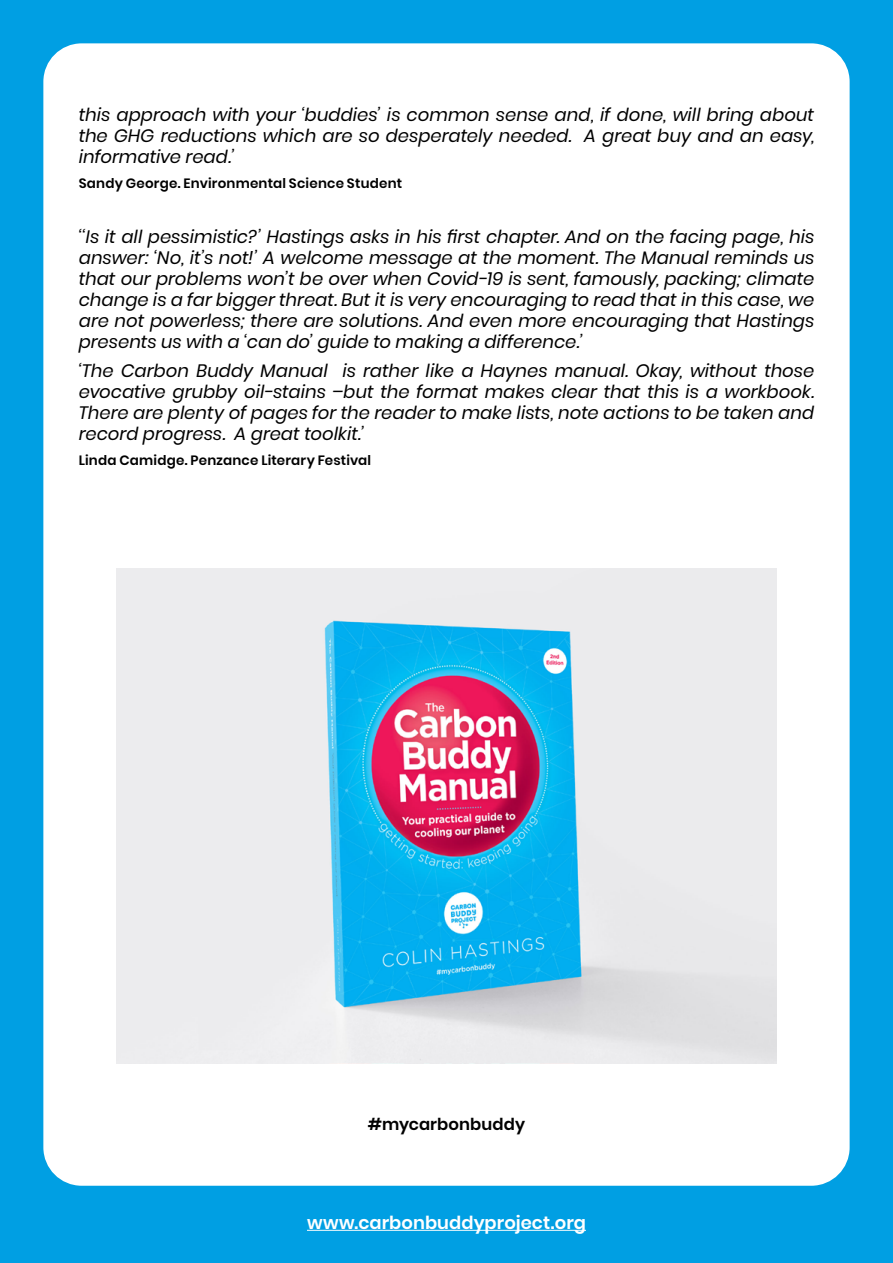
<style>
.page{position:relative;width:893px;height:1263px;background:#009fe3}
.page>*{position:absolute;margin:0;border:0;box-sizing:border-box;transform-origin:0 0}
.t1{font:italic 18px/21px "Poppins";color:#000;text-align:justify}
.t2{font:600 18px "Poppins";letter-spacing:.005em;color:#fff}
.t3{font:600 16.5px "Poppins";letter-spacing:.005em;color:#000}
.t4{font:600 13.5px "Poppins";letter-spacing:.015em;color:#000}
</style>
<div class="page">
<div style="left:43px;top:43px;width:807px;height:1143px;background:#fff;border-radius:38px"></div>
<hr style="left:307px;top:1230px;width:279px;height:1px;background:#fff">
<img style="left:117px;top:569px;width:659px;height:495px">
<p class="t1" style="left:79px;top:104px;width:737px">this approach with your ‘buddies’ is common sense and, if done, will bring about the GHG reductions which are so desperately needed. A great buy and an easy, informative read.’</p>
<p class="t4" style="left:79px;top:175px;width:325px">Sandy George. Environmental Science Student</p>
<p class="t1" style="left:79px;top:226px;width:737px">‘‘Is it all pessimistic?’ Hastings asks in his first chapter. And on the facing page, his answer: ‘No, it’s not!’ A welcome message at the moment. The Manual reminds us that our problems won’t be over when Covid-19 is sent, famously, packing; climate change is a far bigger threat. But it is very encouraging to read that in this case, we are not powerless; there are solutions. And even more encouraging that Hastings presents us with a ‘can do’ guide to making a difference.’</p>
<p class="t1" style="left:79px;top:360px;width:737px">‘The Carbon Buddy Manual is rather like a Haynes manual. Okay, without those evocative grubby oil-stains –but the format makes clear that this is a workbook.<br>There are plenty of pages for the reader to make lists, note actions to be taken and record progress. A great toolkit.’</p>
<p class="t4" style="left:79px;top:452px;width:294px">Linda Camidge. Penzance Literary Festival</p>
<p class="t3" style="left:368px;top:1115px;width:159px">#mycarbonbuddy</p>
<p class="t2" style="left:307px;top:1212px;width:280px">www.carbonbuddyproject.org</p>
</div>
